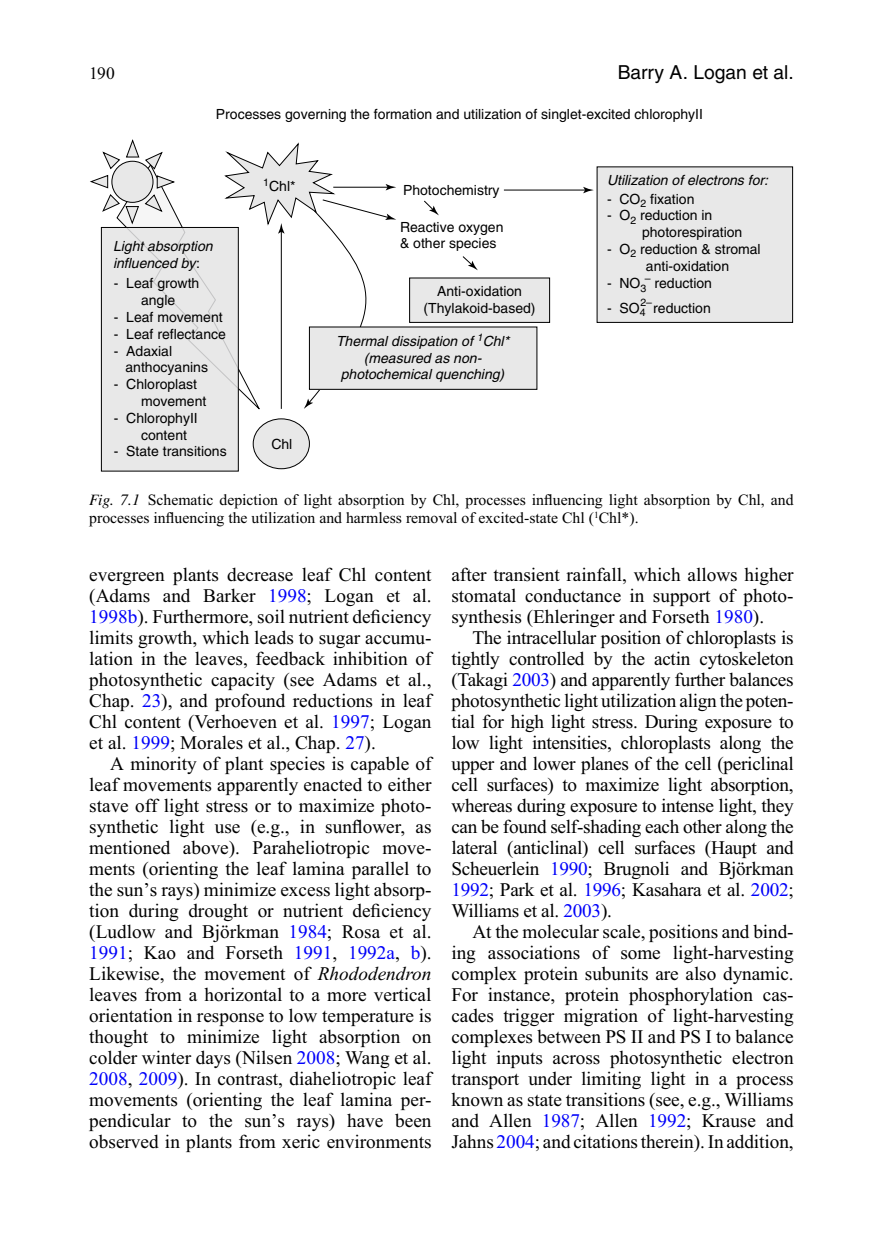
<style>
.page{position:relative;width:883px;height:1260px;background:#fff}
.page>*{position:absolute;margin:0;border:0;box-sizing:border-box;transform-origin:0 0}
.t1{font:19.25px/21px "Xkwhns Rpbysy Times New Roman";color:#000;text-align:justify}
.t2{font:19.25px "Bjcgdv Rqkkmj Helvetica";color:#000}
.t3{font:17.5px "Xkwhns Rpbysy Times New Roman";color:#000}
.t4{font:15.75px/17.5px "Xkwhns Rpbysy Times New Roman";color:#000}
.t5{font:14px/16.8px "Ncvdpp Cdwdtc Helvetica";color:#000}
.t6{font:italic 14px/16.8px "Xxrtrq Tgfmvl Helvetica";color:#000;text-align:center}
.t7{font:10.5px/13.7px "Ncvdpp Cdwdtc Helvetica";color:#000}
.s1{font-family:"Ncvdpp Cdwdtc Helvetica";font-style:normal}
.s2{font-family:"Wvkcrg Ywbvbf Times";font-style:italic}
.s3{color:#0000fa}
.s4{font-family:"Nwcttv Pxnnyd Times New Roman";font-style:italic}
</style>
<div class="page">
<div style="left:101px;top:227px;width:137px;height:244px;background:#e8e8e8"></div>
<div style="left:253px;top:419px;width:56px;height:50px;background:#e8e8e8;border-radius:50%"></div>
<div style="left:253px;top:418px;width:57px;height:51px;border:1px solid #000;border-radius:50%"></div>
<div style="left:309px;top:327px;width:228px;height:62px;background:#e8e8e8"></div>
<div style="left:309px;top:327px;width:228px;height:63px;border:1px solid #000"></div>
<div style="left:410px;top:278px;width:140px;height:44px;background:#e8e8e8"></div>
<div style="left:409px;top:278px;width:141px;height:45px;border:1px solid #000"></div>
<div style="left:597px;top:167px;width:196px;height:155px;background:#e8e8e8"></div>
<div style="left:597px;top:166px;width:196px;height:157px;border:1px solid #000"></div>
<svg style="left:90px;top:139px;width:306px;height:274px"></svg>
<svg style="left:424px;top:200px;width:15px;height:15px"></svg>
<svg style="left:462px;top:256px;width:16px;height:14px"></svg>
<hr style="left:504px;top:190px;width:83px;height:1px;background:#000">
<svg style="left:583px;top:187px;width:11px;height:6px"></svg>
<div style="left:101px;top:227px;width:138px;height:245px;border:1px solid #000"></div>
<p class="t3" style="left:89px;top:61px;width:27px">190</p>
<p class="t2" style="left:618px;top:61px;width:177px">Barry A. Logan et al.</p>
<p class="t5" style="left:216px;top:106px;width:489px">Processes governing the formation and utilization of singlet-excited chlorophyII</p>
<p class="t6" style="left:113px;top:238px;width:101px;text-align:left">Light absorption influenced by<span class="s1">:</span></p>
<p class="t5" style="left:114px;top:275px;width:87px;text-align:center">- Leaf growth angle</p>
<p class="t5" style="left:114px;top:309px;width:110px">- Leaf movement</p>
<p class="t5" style="left:114px;top:325px;width:114px">- Leaf reflectance</p>
<p class="t5" style="left:126px;top:342px;width:84px;text-indent:-12px">- Adaxial anthocyanins</p>
<p class="t5" style="left:141px;top:376px;width:67px;text-indent:-27px">- Chloroplast movement</p>
<p class="t5" style="left:141px;top:409px;width:58px;text-indent:-27px">- ChlorophyII content</p>
<p class="t5" style="left:114px;top:443px;width:114px">- State transitions</p>
<p class="t5" style="left:263px;top:178px;width:34px"><sup>1</sup>Chl*</p>
<p class="t5" style="left:271px;top:435px;width:22px">Chl</p>
<p class="t5" style="left:403px;top:182px;width:98px">Photochemistry</p>
<p class="t5" style="left:400px;top:218px;width:105px">Reactive oxygen &amp; other species</p>
<p class="t5" style="left:424px;top:283px;width:114px;text-align:center">Anti-oxidation (Thylakoid-based)</p>
<p class="t6" style="left:336px;top:332px;width:175px">Thermal dissipation of <sup>1</sup>Chl* (measured as non&shy;photochemical quenching)</p>
<p class="t6" style="left:607px;top:172px;width:163px">Utilization of electrons for:</p>
<p class="t5" style="left:607px;top:190px;width:89px">- CO<sub>2</sub> fixation</p>
<p class="t5" style="left:642px;top:207px;width:102px;text-indent:-35px">- O<sub>2</sub> reduction in photorespiration</p>
<p class="t5" style="left:607px;top:241px;width:155px;text-align:center">- O<sub>2</sub> reduction &amp; stromal anti-oxidation</p>
<p class="t5" style="left:607px;top:274px;width:107px">- NO <sup>–</sup> reduction</p>
<p class="t5" style="left:607px;top:299px;width:105px">- SO<sub>4</sub> reduction</p>
<p class="t7" style="left:640px;top:281px;width:13px">3<br>2–</p>
<p class="t4" style="left:89px;top:491px;width:706px"><span class="s2">Fig. 7.1</span> Schematic depiction of light absorption by Chl, processes influencing light absorption by Chl, and processes influencing the utilization and harmless removal of excited-state Chl (<sup>1</sup>Chl*).</p>
<p class="t1" style="left:89px;top:564px;width:344px">evergreen plants decrease leaf Chl content (Adams and Barker <span class="s3">1998</span>; Logan et al.<br><span class="s3">1998b</span>). Furthermore, soil nutrient deficiency limits growth, which leads to sugar accumu&shy;lation in the leaves, feedback inhibition of photosynthetic capacity (see Adams et al., Chap. <span class="s3">23</span>), and profound reductions in leaf Chl content (Verhoeven et al. <span class="s3">1997</span>; Logan et al. <span class="s3">1999</span>; Morales et al., Chap. <span class="s3">27</span>).</p>
<p class="t1" style="left:89px;top:753px;width:344px;text-indent:21px">A minority of plant species is capable of leaf movements apparently enacted to either stave off light stress or to maximize photo&shy;synthetic light use (e.g., in sunflower, as mentioned above). Paraheliotropic move&shy;ments (orienting the leaf lamina parallel to the sun’s rays) minimize excess light absorp&shy;tion during drought or nutrient deficiency (Ludlow and Björkman <span class="s3">1984</span>; Rosa et al.<br><span class="s3">1991</span>; Kao and Forseth <span class="s3">1991</span>, <span class="s3">1992a</span>, <span class="s3">b</span>).<br>Likewise, the movement of <span class="s4">Rhododendron </span>leaves from a horizontal to a more vertical orientation in response to low temperature is thought to minimize light absorption on colder winter days (Nilsen <span class="s3">2008</span>; Wang et al.<br><span class="s3">2008</span>, <span class="s3">2009</span>). In contrast, diaheliotropic leaf movements (orienting the leaf lamina per&shy;pendicular to the sun’s rays) have been observed in plants from xeric environments</p>
<p class="t1" style="left:451px;top:564px;width:344px">after transient rainfall, which allows higher stomatal conductance in support of photo&shy;synthesis (Ehleringer and Forseth <span class="s3">1980</span>).</p>
<p class="t1" style="left:451px;top:627px;width:344px;text-indent:21px">The intracellular position of chloroplasts is tightly controlled by the actin cytoskeleton (Takagi <span class="s3">2003</span>) and apparently further balances photosynthetic light utilization align the poten&shy;tial for high light stress. During exposure to low light intensities, chloroplasts along the upper and lower planes of the cell (periclinal cell surfaces) to maximize light absorption, whereas during exposure to intense light, they can be found self-shading each other along the lateral (anticlinal) cell surfaces (Haupt and Scheuerlein <span class="s3">1990</span>; Brugnoli and Björkman <span class="s3">1992</span>; Park et al. <span class="s3">1996</span>; Kasahara et al. <span class="s3">2002</span>; Williams et al. <span class="s3">2003</span>).</p>
<p class="t1" style="left:451px;top:921px;width:344px;text-indent:21px">At the molecular scale, positions and bind&shy;ing associations of some light-harvesting complex protein subunits are also dynamic.<br>For instance, protein phosphorylation cas&shy;cades trigger migration of light-harvesting complexes between PS II and PS I to balance light inputs across photosynthetic electron transport under limiting light in a process known as state transitions (see, e.g., Williams and Allen <span class="s3">1987</span>; Allen <span class="s3">1992</span>; Krause and Jahns <span class="s3">2004</span>; and citations therein). In addition,</p>
</div>
